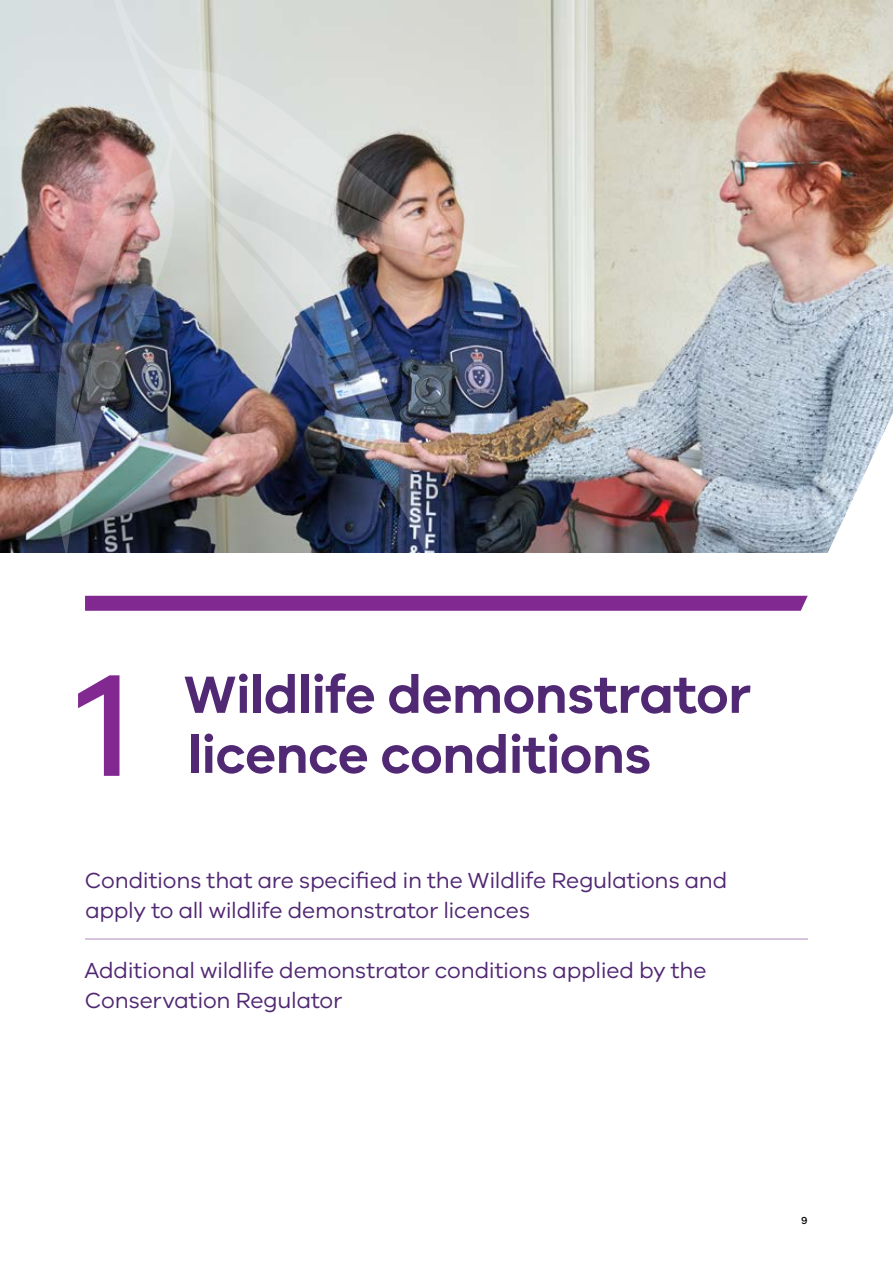
<style>
.page{position:relative;width:893px;height:1263px;background:#fff}
.page>*{position:absolute;margin:0;border:0;box-sizing:border-box;transform-origin:0 0}
.t1{font:500 150px "VIC";color:#812990}
.t2{font:600 54px/60px "VIC";letter-spacing:-.015em;color:#512873}
.Intro_01{font:22.5px/30px "VIC";letter-spacing:-.01em;color:#512873}
.t3{font:500 10.5px "VIC";color:#000}
</style>
<div class="page">
<img style="left:0;top:0;width:893px;height:553px">
<div style="left:85px;top:596px;width:723px;height:15px;background:#812990"></div>
<hr style="left:85px;top:939px;width:723px;height:1px;background:#b28abf">
<svg style="left:798px;top:386px;width:95px;height:225px"></svg>
<img style="left:41px;top:0;width:481px;height:553px">
<p class="t1" style="left:77px;top:635px;width:56px">1</p>
<p class="t2" style="left:184px;top:663px;width:569px">Wildlife demonstrator licence conditions</p>
<p class="Intro_01" style="left:85px;top:865px;width:644px">Conditions that are specified in the Wildlife Regulations and apply to all wildlife demonstrator licences</p>
<p class="Intro_01" style="left:84px;top:954px;width:624px">Additional wildlife demonstrator conditions applied by the<br>Conservation Regulator</p>
<p class="t3" style="left:801px;top:1214px;width:8px">9</p>
</div>
